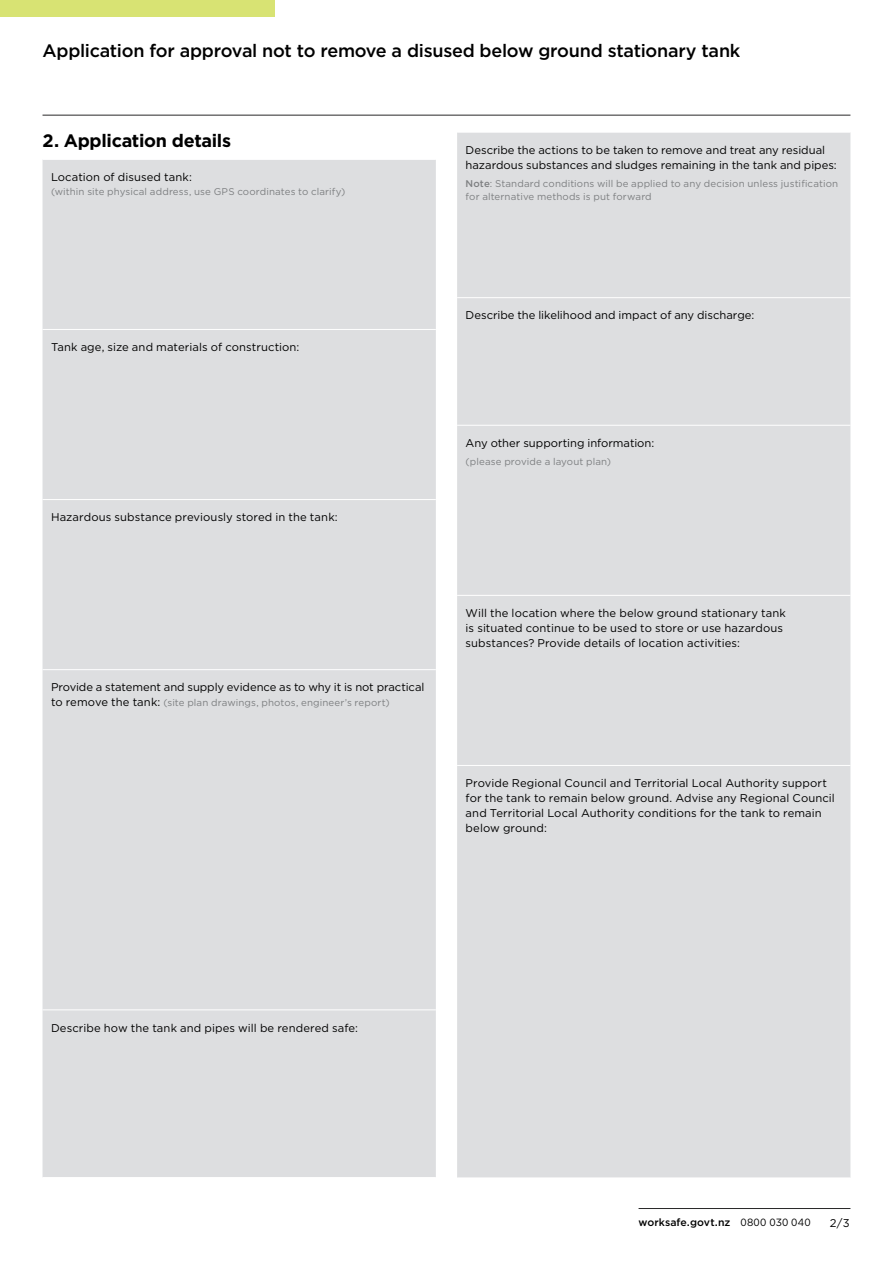
<style>
.page{position:relative;width:893px;height:1263px;background:#fff}
.page>*{position:absolute;margin:0;border:0;box-sizing:border-box;transform-origin:0 0}
.t1{font:500 18px "Gotham";letter-spacing:-.015em;color:#000}
.t2{font:700 18px "Gotham";letter-spacing:-.015em;color:#000}
.t3{font:11.25px/15px "Gotham";color:#000}
.t4{font:500 10.5px "Gotham";letter-spacing:.005em;color:#000}
.t5{font:9.75px/13.5px "Gotham";letter-spacing:.01em;color:#7d7f81}
.s1{font-weight:500}
.s2{font-size:11.25px;color:#000}
.s3{font-weight:400}
</style>
<div class="page">
<hr style="left:639px;top:1208px;width:211px;height:1px;background:#292829">
<div style="left:0;top:0;width:274px;height:17px;background:#d8e373"></div>
<div style="left:43px;top:160px;width:393px;height:1017px;background:#dddee0"></div>
<hr style="left:43px;top:499px;width:393px;height:1px;background:#fff">
<hr style="left:43px;top:669px;width:393px;height:1px;background:#fff">
<hr style="left:43px;top:1009px;width:393px;height:1px;background:#fff">
<hr style="left:43px;top:329px;width:393px;height:1px;background:#fff">
<div style="left:457px;top:133px;width:393px;height:1044px;background:#dddee0"></div>
<hr style="left:457px;top:297px;width:393px;height:1px;background:#fff">
<hr style="left:457px;top:425px;width:393px;height:1px;background:#fff">
<hr style="left:457px;top:595px;width:393px;height:1px;background:#fff">
<hr style="left:457px;top:765px;width:393px;height:1px;background:#fff">
<hr style="left:43px;top:115px;width:807px;height:1px;background:#292829">
<h1 class="t1" style="left:43px;top:39px;width:699px">Application for approval not to remove a disused below ground stationary tank</h1>
<h1 class="t2" style="left:43px;top:128px;width:190px">2. Application details</h1>
<p class="t3" style="left:51px;top:169px;width:143px">Location of disused tank:</p>
<p class="t5" style="left:51px;top:184px;width:296px">(within site physical address, use GPS coordinates to clarify)</p>
<p class="t3" style="left:466px;top:142px;width:373px">Describe the actions to be taken to remove and treat any residual hazardous substances and sludges remaining in the tank and pipes:</p>
<p class="t5" style="left:466px;top:176px;width:374px"><span class="s1">Note</span>: Standard conditions will be applied to any decision unless justification for alternative methods is put forward</p>
<p class="t3" style="left:51px;top:339px;width:250px">Tank age, size and materials of construction:</p>
<p class="t3" style="left:51px;top:510px;width:288px">Hazardous substance previously stored in the tank:</p>
<p class="t3" style="left:51px;top:680px;width:375px">Provide a statement and supply evidence as to why it is not practical</p>
<p class="t5" style="left:51px;top:696px;width:340px"><span class="s2">to remove the tank:</span> (site plan drawings, photos, engineer’s report)</p>
<p class="t3" style="left:466px;top:308px;width:290px">Describe the likelihood and impact of any discharge:</p>
<p class="t3" style="left:466px;top:435px;width:190px">Any other supporting information:</p>
<p class="t5" style="left:466px;top:454px;width:147px">(please provide a layout plan)</p>
<p class="t3" style="left:466px;top:605px;width:322px">Will the location where the below ground stationary tank is situated continue to be used to store or use hazardous substances? Provide details of location activities:</p>
<p class="t3" style="left:466px;top:775px;width:371px">Provide Regional Council and Territorial Local Authority support for the tank to remain below ground. Advise any Regional Council and Territorial Local Authority conditions for the tank to remain below ground:</p>
<p class="t3" style="left:51px;top:1020px;width:309px">Describe how the tank and pipes will be rendered safe:</p>
<p class="t4" style="left:639px;top:1215px;width:174px">worksafe.govt.nz <span class="s3">0800 030 040</span></p>
<p class="t3" style="left:830px;top:1215px;width:22px">2/3</p>
</div>
